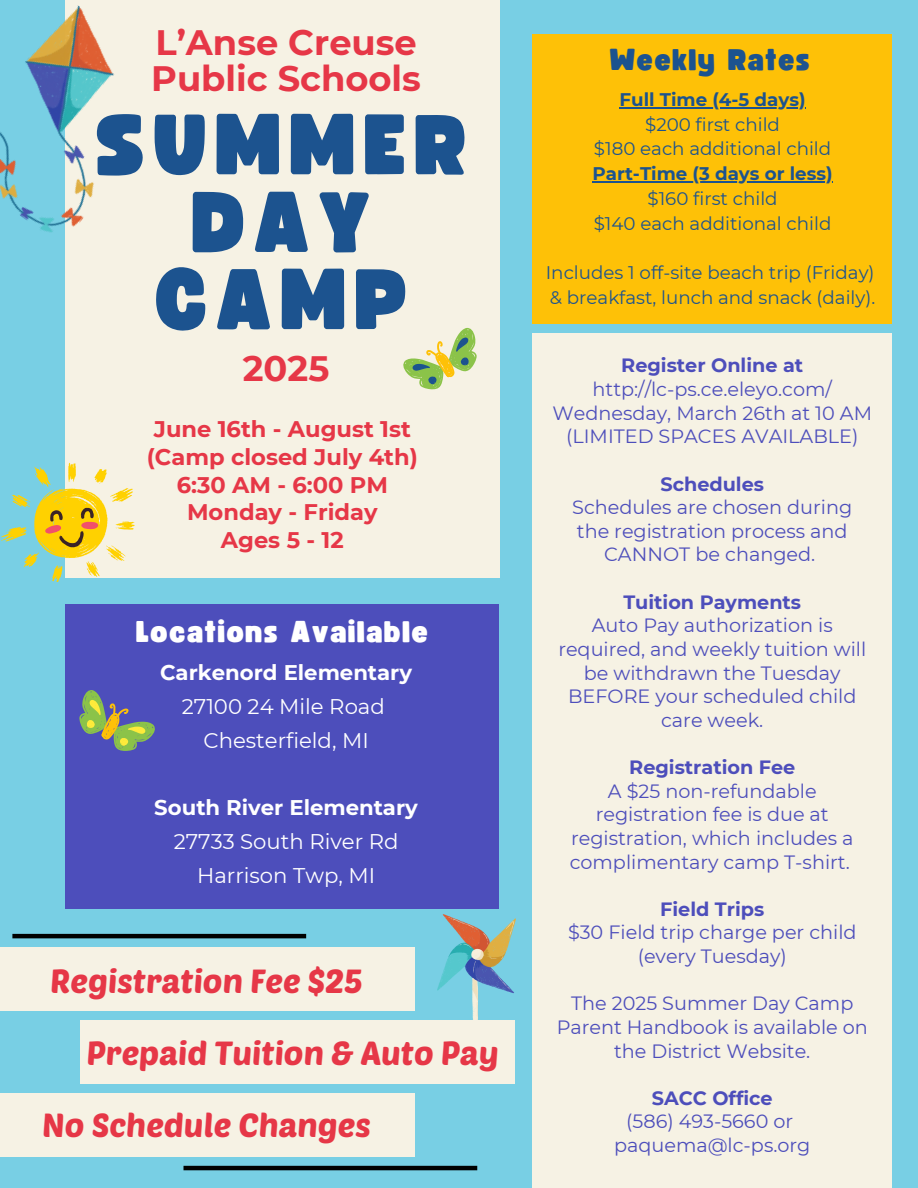
<style>
.page{position:relative;width:918px;height:1188px;background:#78cfe4}
.page>*{position:absolute;margin:0;border:0;box-sizing:border-box;transform-origin:0 0}
.t1{font:84.3px/77.4px "Funtastic";letter-spacing:.1em;color:#1c538f;text-align:center}
.t2{font:700 35.25px/36px "Montserrat";color:#e63747}
.t3{font:33px "Poetsen One";color:#e63747}
.t4{font:29.7px "Funtastic";letter-spacing:.05em;color:#fff}
.t5{font:29.7px "Funtastic";letter-spacing:.05em;color:#1c538f}
.t6{font:700 22.65px/27.9px "Montserrat";color:#e63747;text-align:center}
.t7{font:21.3px/33.8px "Montserrat";color:#fff;text-align:center}
.t8{font:19.2px/23.7px "Montserrat";color:#4d4ebb;text-align:center}
.t9{font:700 19.2px "Montserrat";color:#4d4ebb}
.t10{font:18.3px "Montserrat";color:#1c538f}
.t11{font:700 18.3px "Montserrat";color:#1c538f}
.s1{font-weight:700}
</style>
<div class="page">
<div style="left:65px;top:0;width:435px;height:578px;background:#f6f2e4"></div>
<div style="left:65px;top:605px;width:433px;height:304px;background:#4d4ebb"></div>
<div style="left:533px;top:34px;width:359px;height:290px;background:#fec107"></div>
<div style="left:533px;top:334px;width:359px;height:854px;background:#f6f2e4"></div>
<img style="left:0;top:5px;width:114px;height:227px">
<svg style="left:79px;top:690px;width:76px;height:61px"></svg>
<hr style="left:12px;top:934px;width:294px;height:4px;background:#000">
<hr style="left:184px;top:1166px;width:293px;height:4px;background:#000">
<svg style="left:403px;top:327px;width:74px;height:63px"></svg>
<img style="left:438px;top:914px;width:77px;height:106px">
<div style="left:0;top:947px;width:415px;height:64px;background:#f6f2e4"></div>
<div style="left:80px;top:1020px;width:435px;height:64px;background:#f6f2e4"></div>
<div style="left:0;top:1093px;width:415px;height:64px;background:#f6f2e4"></div>
<svg style="left:1px;top:463px;width:134px;height:119px"></svg>
<hr style="left:620px;top:107px;width:186px;height:1px;background:#1c538f">
<hr style="left:593px;top:181px;width:240px;height:1px;background:#1c538f">
<p class="t2" style="left:151px;top:24px;width:271px">L’Anse Creuse<br>Public Schools</p>
<h1 class="t1" style="left:97px;top:110px;width:372px">SUMMER<br>DAY<br>CAMP</h1>
<p class="t2" style="left:243px;top:350px;width:88px">2025</p>
<p class="t6" style="left:147px;top:415px;width:272px">June 16th - August 1st (Camp closed July 4th)<br>6:30 AM - 6:00 PM<br>Monday - Friday</p>
<h2 class="t6" style="left:221px;top:526px;width:124px">Ages 5 - 12</h2>
<p class="t4" style="left:136px;top:618px;width:293px">Locations Available</p>
<h2 class="t7" style="left:160px;top:656px;width:254px"><span class="s1">Carkenord Elementary<br></span>27100 24 Mile Road<br>Chesterfield, MI</h2>
<h5 class="t7" style="left:154px;top:791px;width:265px"><span class="s1">South River Elementary<br></span>27733 South River Rd<br>Harrison Twp, MI</h5>
<p class="t3" style="left:50px;top:960px;width:314px">Registration Fee $25</p>
<p class="t3" style="left:87px;top:1032px;width:414px">Prepaid Tuition &amp; Auto Pay</p>
<p class="t3" style="left:42px;top:1104px;width:330px">No Schedule Changes</p>
<p class="t5" style="left:610px;top:47px;width:202px">Weekly Rates</p>
<p class="t11" style="left:620px;top:88px;width:188px">Full Time (4-5 days)</p>
<p class="t10" style="left:645px;top:113px;width:136px">$200 first child</p>
<p class="t10" style="left:594px;top:138px;width:239px">$180 each additional child</p>
<p class="t11" style="left:593px;top:162px;width:242px">Part-Time (3 days or less)</p>
<p class="t10" style="left:648px;top:187px;width:132px">$160 first child</p>
<p class="t10" style="left:594px;top:212px;width:239px">$140 each additional child</p>
<p class="t10" style="left:546px;top:261px;width:330px">Includes 1 off-site beach trip (Friday)</p>
<p class="t10" style="left:550px;top:286px;width:327px">&amp; breakfast, lunch and snack (daily).</p>
<p class="t9" style="left:621px;top:354px;width:183px">Register Online at</p>
<h4 class="t8" style="left:593px;top:377px;width:241px">http://lc-ps.ce.eleyo.com/</h4>
<h6 class="t8" style="left:553px;top:401px;width:321px">Wednesday, March 26th at 10 AM</h6>
<h6 class="t8" style="left:566px;top:425px;width:294px">(LIMITED SPACES AVAILABLE)</h6>
<p class="t9" style="left:660px;top:472px;width:105px">Schedules</p>
<p class="t8" style="left:572px;top:495px;width:282px">Schedules are chosen during</p>
<p class="t8" style="left:577px;top:519px;width:272px">the registration process and<br>CANNOT be changed.</p>
<h3 class="t9" style="left:623px;top:590px;width:179px">Tuition Payments</h3>
<h3 class="t8" style="left:558px;top:614px;width:309px">Auto Pay authorization is required, and weekly tuition will be withdrawn the Tuesday<br>BEFORE your scheduled child care week.</h3>
<h3 class="t9" style="left:629px;top:756px;width:168px">Registration Fee</h3>
<p class="t8" style="left:570px;top:779px;width:285px">A $25 non-refundable registration fee is due at registration, which includes a complimentary camp T-shirt.</p>
<h4 class="t9" style="left:660px;top:897px;width:106px">Field Trips</h4>
<p class="t8" style="left:568px;top:921px;width:290px">$30 Field trip charge per child (every Tuesday)</p>
<p class="t8" style="left:557px;top:992px;width:313px">The 2025 Summer Day Camp<br>Parent Handbook is available on the District Website.</p>
<p class="t9" style="left:652px;top:1086px;width:122px">SACC Office</p>
<p class="t8" style="left:626px;top:1110px;width:168px">(586) 493-5660 or</p>
<p class="t8" style="left:614px;top:1133px;width:198px">paquema@lc-ps.org</p>
</div>
